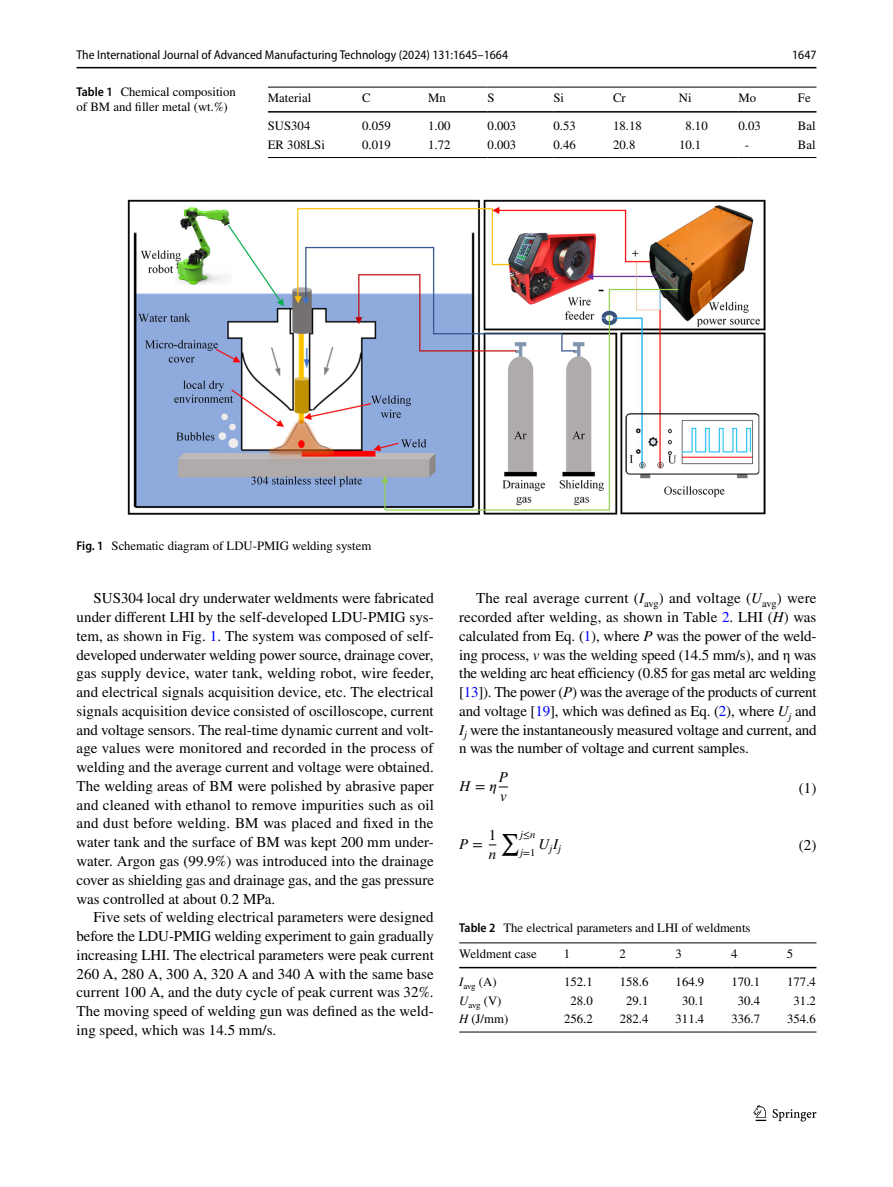
<style>
.page{position:relative;width:893px;height:1187px;background:#fff}
.page>*{position:absolute;margin:0;border:0;box-sizing:border-box;transform-origin:0 0}
.t1{font:15px/18.8px "STIX";letter-spacing:-.005em;color:#000;text-align:justify}
.t2{font:15px "STIX General Italic 2";color:#000}
.t3{font:italic 15px/19.2px "STIX General";color:#000}
.t4{font:15px "STIX General";color:#000}
.t5{font:12.75px/15px "STIX";color:#000}
.t6{font:semi-condensed 12.75px "Myriad Pro";color:#000}
.t7{font:10.5px/18.5px "STIX General Italic 2";color:#000;text-align:right}
.t8{font:8.85px "STIX";letter-spacing:-.035em;color:#000}
.s1{font-family:"Myriad Pro";font-weight:600;font-stretch:semi-condensed}
.s2{color:#00f}
.s3{font-style:italic}
.s4{font-family:"STIX Math";font-style:normal}
.s5{font-family:"STIX Math"}
.s6{font-family:"STIX Math Calligraphy"}
.s7{font-family:"STIX Math Regular 2"}
.s8{font-family:"STIX General"}
</style>
<div class="page">
<hr style="left:77px;top:67px;width:739px;height:1px;background:#000">
<svg style="left:753px;top:1105px;width:13px;height:15px"></svg>
<svg style="left:773px;top:1109px;width:43px;height:12px"></svg>
<hr style="left:268px;top:87px;width:94px;height:1px;background:#000">
<hr style="left:268px;top:111px;width:94px;height:2px;background:#000">
<hr style="left:362px;top:87px;width:66px;height:1px;background:#000">
<hr style="left:362px;top:111px;width:66px;height:2px;background:#000">
<hr style="left:428px;top:87px;width:60px;height:1px;background:#000">
<hr style="left:428px;top:111px;width:60px;height:2px;background:#000">
<hr style="left:488px;top:87px;width:65px;height:1px;background:#000">
<hr style="left:488px;top:111px;width:65px;height:2px;background:#000">
<hr style="left:553px;top:87px;width:60px;height:1px;background:#000">
<hr style="left:553px;top:111px;width:60px;height:2px;background:#000">
<hr style="left:613px;top:87px;width:66px;height:1px;background:#000">
<hr style="left:613px;top:111px;width:66px;height:2px;background:#000">
<hr style="left:679px;top:87px;width:59px;height:1px;background:#000">
<hr style="left:679px;top:111px;width:59px;height:2px;background:#000">
<hr style="left:738px;top:87px;width:60px;height:1px;background:#000">
<hr style="left:738px;top:111px;width:60px;height:2px;background:#000">
<svg style="left:798px;top:87px;width:18px;height:1px"></svg>
<svg style="left:798px;top:111px;width:18px;height:2px"></svg>
<hr style="left:268px;top:157px;width:94px;height:1px;background:#000">
<hr style="left:362px;top:157px;width:66px;height:1px;background:#000">
<hr style="left:428px;top:157px;width:60px;height:1px;background:#000">
<hr style="left:488px;top:157px;width:65px;height:1px;background:#000">
<hr style="left:553px;top:157px;width:60px;height:1px;background:#000">
<hr style="left:613px;top:157px;width:66px;height:1px;background:#000">
<hr style="left:679px;top:157px;width:59px;height:1px;background:#000">
<hr style="left:738px;top:157px;width:60px;height:1px;background:#000">
<svg style="left:798px;top:157px;width:18px;height:1px"></svg>
<img style="left:128px;top:199px;width:637px;height:315px">
<hr style="left:459px;top:942px;width:105px;height:1px;background:#000">
<hr style="left:459px;top:966px;width:105px;height:2px;background:#000">
<hr style="left:564px;top:942px;width:56px;height:1px;background:#000">
<hr style="left:564px;top:966px;width:56px;height:2px;background:#000">
<hr style="left:620px;top:942px;width:55px;height:1px;background:#000">
<hr style="left:620px;top:966px;width:55px;height:2px;background:#000">
<hr style="left:675px;top:942px;width:56px;height:1px;background:#000">
<hr style="left:675px;top:966px;width:56px;height:2px;background:#000">
<hr style="left:731px;top:942px;width:56px;height:1px;background:#000">
<hr style="left:731px;top:966px;width:56px;height:2px;background:#000">
<svg style="left:787px;top:942px;width:29px;height:1px"></svg>
<hr style="left:787px;top:966px;width:29px;height:2px;background:#000">
<hr style="left:459px;top:1031px;width:105px;height:1px;background:#000">
<hr style="left:564px;top:1031px;width:56px;height:1px;background:#000">
<hr style="left:620px;top:1031px;width:55px;height:1px;background:#000">
<hr style="left:675px;top:1031px;width:56px;height:1px;background:#000">
<hr style="left:731px;top:1031px;width:56px;height:1px;background:#000">
<svg style="left:787px;top:1031px;width:29px;height:1px"></svg>
<p class="t6" style="left:77px;top:48px;width:433px">The International Journal of Advanced Manufacturing Technology (2024) 131:1645–1664</p>
<p class="t6" style="left:792px;top:48px;width:26px">1647</p>
<p class="t5" style="left:77px;top:85px;width:161px"><span class="s1">Table 1</span> Chemical composition of BM and filler metal (wt.%)</p>
<p class="t5" style="left:268px;top:91px;width:45px">Material</p>
<p class="t5" style="left:362px;top:91px;width:10px">C</p>
<p class="t5" style="left:428px;top:91px;width:19px">Mn</p>
<p class="t5" style="left:488px;top:91px;width:9px">S</p>
<p class="t5" style="left:553px;top:91px;width:12px">Si</p>
<p class="t5" style="left:613px;top:91px;width:14px">Cr</p>
<p class="t5" style="left:679px;top:91px;width:14px">Ni</p>
<p class="t5" style="left:738px;top:91px;width:19px">Mo</p>
<p class="t5" style="left:798px;top:91px;width:14px">Fe</p>
<p class="t5" style="left:268px;top:119px;width:44px">SUS304</p>
<p class="t5" style="left:362px;top:119px;width:30px">0.059</p>
<p class="t5" style="left:428px;top:119px;width:24px">1.00</p>
<p class="t5" style="left:488px;top:119px;width:30px">0.003</p>
<p class="t5" style="left:553px;top:119px;width:24px">0.53</p>
<p class="t5" style="left:613px;top:119px;width:30px">18.18</p>
<p class="t5" style="left:685px;top:119px;width:24px">8.10</p>
<p class="t5" style="left:738px;top:119px;width:24px">0.03</p>
<p class="t5" style="left:798px;top:119px;width:19px">Bal</p>
<p class="t5" style="left:268px;top:138px;width:59px">ER 308LSi</p>
<p class="t5" style="left:362px;top:138px;width:30px">0.019</p>
<p class="t5" style="left:428px;top:138px;width:24px">1.72</p>
<p class="t5" style="left:488px;top:138px;width:30px">0.003</p>
<p class="t5" style="left:553px;top:138px;width:24px">0.46</p>
<p class="t5" style="left:613px;top:138px;width:24px">20.8</p>
<p class="t5" style="left:679px;top:138px;width:24px">10.1</p>
<p class="t5" style="left:745px;top:138px;width:6px">-</p>
<p class="t5" style="left:798px;top:138px;width:19px">Bal</p>
<p class="t5" style="left:77px;top:539px;width:296px"><span class="s1">Fig. 1</span> Schematic diagram of LDU-PMIG welding system</p>
<p class="t1" style="left:77px;top:590px;width:359px;text-indent:17px">SUS304 local dry underwater weldments were fabricated under different LHI by the self-developed LDU-PMIG sys&shy;tem, as shown in Fig. <span class="s2">1</span>. The system was composed of self&shy;developed underwater welding power source, drainage cover, gas supply device, water tank, welding robot, wire feeder, and electrical signals acquisition device, etc. The electrical signals acquisition device consisted of oscilloscope, current and voltage sensors. The real-time dynamic current and volt&shy;age values were monitored and recorded in the process of welding and the average current and voltage were obtained.<br>The welding areas of BM were polished by abrasive paper and cleaned with ethanol to remove impurities such as oil and dust before welding. BM was placed and fixed in the water tank and the surface of BM was kept 200 mm under&shy;water. Argon gas (99.9%) was introduced into the drainage cover as shielding gas and drainage gas, and the gas pressure was controlled at about 0.2 MPa.</p>
<p class="t1" style="left:77px;top:908px;width:359px;text-indent:17px">Five sets of welding electrical parameters were designed before the LDU-PMIG welding experiment to gain gradually increasing LHI. The electrical parameters were peak current 260 A, 280 A, 300 A, 320 A and 340 A with the same base current 100 A, and the duty cycle of peak current was 32%.<br>The moving speed of welding gun was defined as the weld&shy;ing speed, which was 14.5 mm/s.</p>
<p class="t1" style="left:459px;top:590px;width:359px;text-indent:17px">The real average current (<span class="s3">I</span><sub>avg</sub>) and voltage (<span class="s3">U</span><sub>avg</sub>) were recorded after welding, as shown in Table <span class="s2">2</span>. LHI (<span class="s3">H</span>) was calculated from Eq. (<span class="s2">1</span>), where <span class="s3">P</span> was the power of the weld&shy;ing process, <span class="s3">v</span> was the welding speed (14.5 mm/s), and η was the welding arc heat efficiency (0.85 for gas metal arc welding [<span class="s2">13</span>]). The power (<span class="s3">P</span>) was the average of the products of current and voltage [<span class="s2">19</span>], which was defined as Eq. (<span class="s2">2</span>), where <span class="s3">U</span><sub>j</sub> and <span class="s3">I</span><sub>j</sub> were the instantaneously measured voltage and current, and n was the number of voltage and current samples.</p>
<p class="t3" style="left:459px;top:777px;width:39px">H<span class="s4">=</span><span class="s5">𝜂</span></p>
<p class="t1" style="left:799px;top:779px;width:19px">(1)</p>
<p class="t3" style="left:499px;top:768px;width:11px">P v</p>
<p class="t4" style="left:489px;top:826px;width:9px">1</p>
<p class="t2" style="left:489px;top:849px;width:9px">n</p>
<p class="t7" style="left:501px;top:826px;width:36px"><sup>∑</sup>j<span class="s6">≤</span>n j<span class="s7">=</span><span class="s8">1</span></p>
<p class="t2" style="left:539px;top:838px;width:24px">U<sub>j</sub>I<sub>j</sub></p>
<p class="t2" style="left:459px;top:838px;width:25px">P <span class="s7">=</span></p>
<p class="t1" style="left:799px;top:836px;width:19px">(2)</p>
<p class="t5" style="left:459px;top:916px;width:293px;line-height:25.5px"><span class="s1">Table 2</span> The electrical parameters and LHI of weldments<br>Weldment case</p>
<p class="t5" style="left:564px;top:946px;width:8px">1</p>
<p class="t5" style="left:620px;top:946px;width:8px">2</p>
<p class="t5" style="left:675px;top:946px;width:8px">3</p>
<p class="t5" style="left:731px;top:946px;width:8px">4</p>
<p class="t5" style="left:787px;top:946px;width:8px">5</p>
<p class="t8" style="left:459px;top:980px;width:39px"><sup>I</sup>avg <sup>(A)</sup></p>
<p class="t5" style="left:564px;top:974px;width:30px">152.1</p>
<p class="t5" style="left:620px;top:974px;width:30px">158.6</p>
<p class="t5" style="left:676px;top:974px;width:30px">164.9</p>
<p class="t5" style="left:731px;top:974px;width:30px">170.1</p>
<p class="t5" style="left:787px;top:974px;width:30px">177.4</p>
<p class="t8" style="left:459px;top:998px;width:44px"><sup>U</sup>avg <sup>(V)</sup></p>
<p class="t5" style="left:570px;top:993px;width:24px">28.0</p>
<p class="t5" style="left:626px;top:993px;width:24px">29.1</p>
<p class="t5" style="left:682px;top:993px;width:24px">30.1</p>
<p class="t5" style="left:738px;top:993px;width:24px">30.4</p>
<p class="t5" style="left:794px;top:993px;width:24px">31.2</p>
<p class="t5" style="left:459px;top:1012px;width:51px"><span class="s3">H</span> (J/mm)</p>
<p class="t5" style="left:564px;top:1012px;width:30px">256.2</p>
<p class="t5" style="left:620px;top:1012px;width:30px">282.4</p>
<p class="t5" style="left:676px;top:1012px;width:30px">311.4</p>
<p class="t5" style="left:731px;top:1012px;width:30px">336.7</p>
<p class="t5" style="left:787px;top:1012px;width:30px">354.6</p>
</div>
